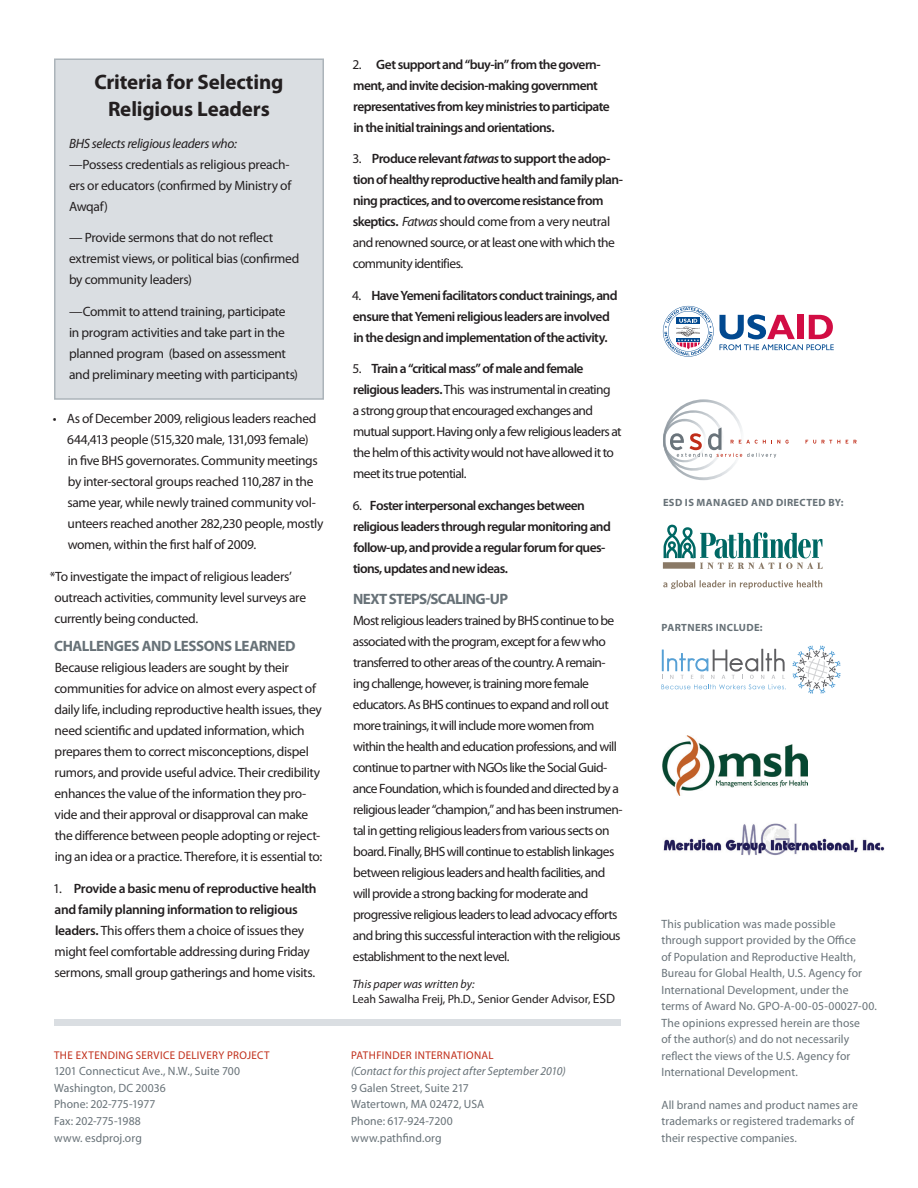
<style>
.page{position:relative;width:918px;height:1188px;background:#fff}
.page>*{position:absolute;margin:0;border:0;box-sizing:border-box;transform-origin:0 0}
.t1{font:700 21px/27px "Myriad Pro";letter-spacing:-.005em;color:#231f20;text-align:center}
.t2{font:700 15px "Myriad Pro";letter-spacing:-.035em;color:#687278}
.t3{font:13.5px/21px "Myriad Pro";letter-spacing:-.03em;color:#231f20}
.t4{font:600 13.5px/21px "Myriad Pro";letter-spacing:-.045em;color:#231f20}
.t5{font:italic 13.5px "Myriad Pro";letter-spacing:-.02em;color:#231f20}
.t6{font:12px/16.5px "Myriad Pro";letter-spacing:.005em;color:#687278}
.t7{font:12px/15px "Myriad Pro";letter-spacing:-.005em;color:#231f20}
.t8{font:italic 12px "Myriad Pro";letter-spacing:.005em;color:#687278}
.t9{font:11.25px "Myriad Pro";letter-spacing:.04em;color:#c02d19}
.t10{font:700 10.5px "Myriad Pro";letter-spacing:.035em;color:#687278}
.s1{font-weight:600}
.s2{font-weight:400}
.s3{font-style:italic}
.s4{font-weight:400;font-style:italic}
.s5{font-size:13.5px}
</style>
<div class="page">
<div style="left:54px;top:1019px;width:567px;height:7px;background:#dadee2"></div>
<img style="left:663px;top:736px;width:145px;height:60px">
<svg style="left:663px;top:525px;width:160px;height:44px"></svg>
<svg style="left:663px;top:580px;width:159px;height:9px"></svg>
<svg style="left:806px;top:440px;width:10px;height:4px"></svg>
<svg style="left:822px;top:440px;width:18px;height:4px"></svg>
<svg style="left:846px;top:440px;width:11px;height:4px"></svg>
<svg style="left:663px;top:399px;width:126px;height:81px"></svg>
<svg style="left:663px;top:306px;width:171px;height:51px"></svg>
<svg style="left:662px;top:649px;width:124px;height:41px"></svg>
<svg style="left:793px;top:646px;width:48px;height:48px"></svg>
<img style="left:663px;top:823px;width:222px;height:33px">
<div style="left:55px;top:59px;width:268px;height:340px;background:#dadee2"></div>
<div style="left:54px;top:58px;width:270px;height:342px;border:2px solid #acb4ba"></div>
<h1 class="t1" style="left:94px;top:68px;width:191px">CRITERIA FOR SELECTING<br>RELIGIOUS LEADERS</h1>
<p class="t5" style="left:69px;top:135px;width:169px">BHS selects religious leaders who:</p>
<p class="t3" style="left:69px;top:154px;width:224px;text-align:justify">—Possess credentials as religious preach&shy;ers or educators (confirmed by Ministry of Awqaf)</p>
<p class="t3" style="left:69px;top:227px;width:232px">— Provide sermons that do not reflect extremist views, or political bias (confirmed by community leaders)</p>
<p class="t3" style="left:69px;top:301px;width:231px">—Commit to attend training, participate in program activities and take part in the planned program (based on assessment and preliminary meeting with participants)</p>
<p class="t3" style="left:67px;top:408px;width:258px;text-indent:-14px">• As of December 2009, religious leaders reached 644,413 people (515,320 male, 131,093 female)<br>in five BHS governorates. Community meetings by inter-sectoral groups reached 110,287 in the same year, while newly trained community vol&shy;unteers reached another 282,230 people, mostly women, within the first half of 2009.</p>
<p class="t3" style="left:54px;top:566px;width:253px;text-indent:-5px">*To investigate the impact of religious leaders’ outreach activities, community level surveys are currently being conducted.</p>
<p class="t2" style="left:54px;top:637px;width:243px">CHALLENGES AND LESSONS LEARNED</p>
<p class="t3" style="left:54px;top:657px;width:269px">Because religious leaders are sought by their communities for advice on almost every aspect of daily life, including reproductive health issues, they need scientific and updated information, which prepares them to correct misconceptions, dispel rumors, and provide useful advice. Their credibility enhances the value of the information they pro&shy;vide and their approval or disapproval can make the difference between people adopting or reject&shy;ing an idea or a practice. Therefore, it is essential to:</p>
<p class="t3" style="left:53px;top:878px;width:265px">1. <span class="s1">Provide a basic menu of reproductive health and family planning information to religious leaders.</span> This offers them a choice of issues they might feel comfortable addressing during Friday sermons, small group gatherings and home visits.</p>
<p class="t9" style="left:54px;top:1048px;width:42px">The Extending</p>
<p class="t9" style="left:136px;top:1048px;width:13px">Service</p>
<p class="t9" style="left:178px;top:1048px;width:15px">Delivery</p>
<p class="t9" style="left:227px;top:1048px;width:27px">Project</p>
<p class="t6" style="left:54px;top:1063px;width:188px">1201 Connecticut Ave., N.W., Suite 700<br>Washington, DC 20036<br>Phone: 202-775-1977<br>Fax: 202-775-1988<br>www. esdproj.org</p>
<p class="t4" style="left:352px;top:53px;width:259px"><span class="s2">2.</span> Get support and “buy-in” from the govern&shy;ment, and invite decision-making government representatives from key ministries to participate in the initial trainings and orientations.</p>
<p class="t4" style="left:353px;top:148px;width:272px"><span class="s2">3.</span> Produce relevant <span class="s3">fatwas</span> to support the adop&shy;tion of healthy reproductive health and family plan&shy;ning practices, and to overcome resistance from skeptics. <span class="s4">Fatwas</span> <span class="s2">should come from a very neutral and renowned source, or at least one with which the community identifies.</span></p>
<p class="t4" style="left:352px;top:284px;width:267px"><span class="s2">4.</span> Have Yemeni facilitators conduct trainings, and ensure that Yemeni religious leaders are involved in the design and implementation of the activity.</p>
<p class="t3" style="left:353px;top:358px;width:271px">5. <span class="s1">Train a “critical mass” of male and female religious leaders.</span> This was instrumental in creating<br>a strong group that encouraged exchanges and mutual support. Having only a few religious leaders at the helm of this activity would not have allowed it to meet its true potential.</p>
<p class="t4" style="left:353px;top:494px;width:260px"><span class="s2">6.</span> Foster interpersonal exchanges between religious leaders through regular monitoring and follow-up, and provide a regular forum for ques&shy;tions, updates and new ideas.</p>
<p class="t2" style="left:353px;top:589px;width:156px">NEXT STEPS/SCALING-UP</p>
<p class="t3" style="left:353px;top:610px;width:271px">Most religious leaders trained by BHS continue to be associated with the program, except for a few who transferred to other areas of the country. A remain&shy;ing challenge, however, is training more female educators. As BHS continues to expand and roll out more trainings, it will include more women from within the health and education professions, and will continue to partner with NGOs like the Social Guid&shy;ance Foundation, which is founded and directed by a religious leader “champion,” and has been instrumen&shy;tal in getting religious leaders from various sects on board. Finally, BHS will continue to establish linkages between religious leaders and health facilities, and will provide a strong backing for moderate and progressive religious leaders to lead advocacy efforts and bring this successful interaction with the religious establishment to the next level.</p>
<p class="t7" style="left:352px;top:976px;width:264px"><span class="s3">This paper was written by:<br></span>Leah Sawalha Freij, Ph.D., Senior Gender Advisor, <span class="s5">ESD</span></p>
<p class="t9" style="left:351px;top:1048px;width:13px">Pathfinder</p>
<p class="t9" style="left:415px;top:1048px;width:10px">Internati</p>
<p class="t9" style="left:466px;top:1048px;width:16px">onal</p>
<p class="t8" style="left:351px;top:1064px;width:216px">(Contact for this project after September 2010)</p>
<p class="t6" style="left:351px;top:1079px;width:135px">9 Galen Street, Suite 217<br>Watertown, MA 02472, USA<br>Phone: 617-924-7200 www.pathfind.org</p>
<p class="t10" style="left:663px;top:496px;width:8px">ESD</p>
<p class="t10" style="left:685px;top:496px;width:160px">IS MANAGED AND DIRECTED BY:</p>
<p class="t10" style="left:662px;top:621px;width:103px">PARTNERS INCLUDE:</p>
<p class="t6" style="left:662px;top:915px;width:217px">This publication was made possible through support provided by the Office<br>of Population and Reproductive Health, Bureau for Global Health, U.S. Agency for International Development, under the terms of Award No. GPO-A-00-05-00027-00.<br>The opinions expressed herein are those<br>of the author(s) and do not necessarily reflect the views of the U.S. Agency for International Development.</p>
<p class="t6" style="left:662px;top:1096px;width:198px">All brand names and product names are trademarks or registered trademarks of their respective companies.</p>
</div>
